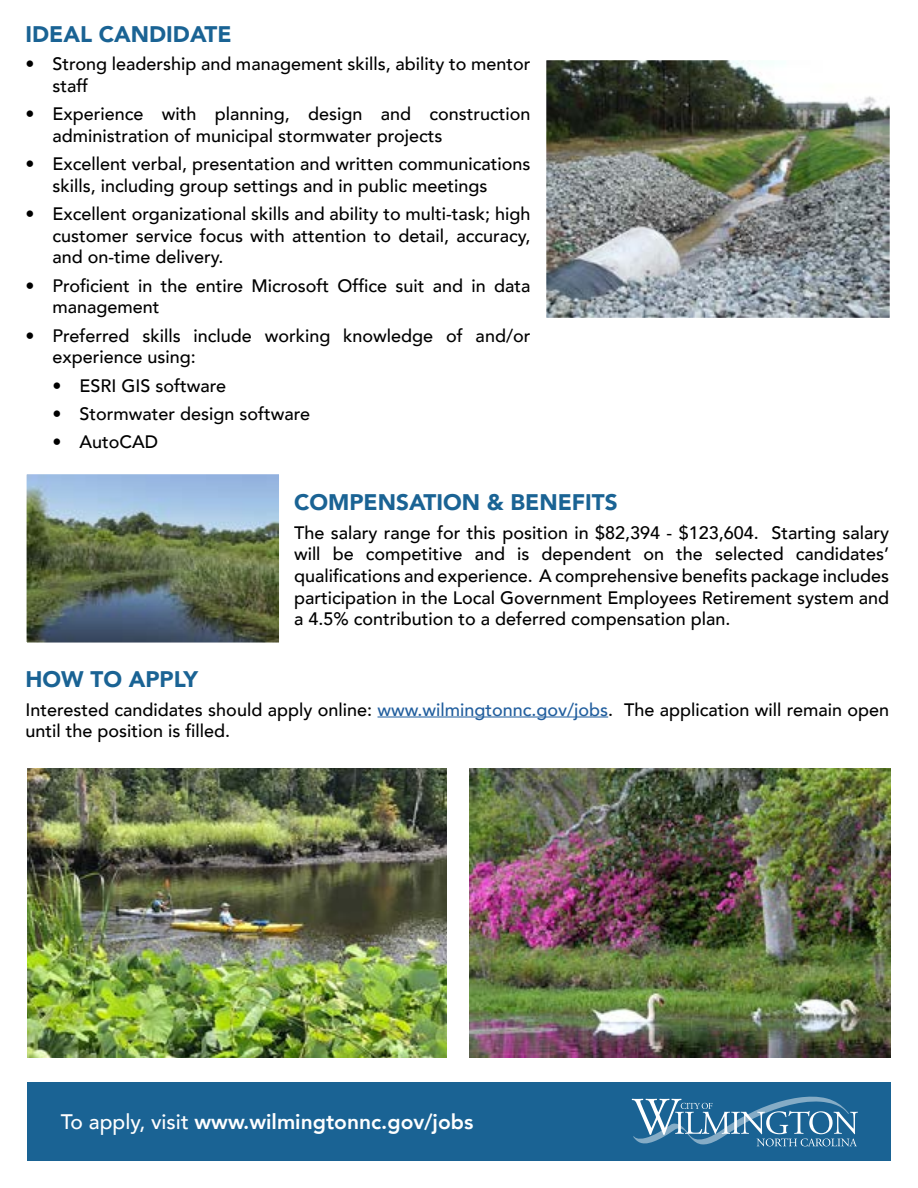
<style>
.page{position:relative;width:918px;height:1188px;background:#fff}
.page>*{position:absolute;margin:0;border:0;box-sizing:border-box;transform-origin:0 0}
.t1{font:900 22.5px "Avenir";color:#1a6394}
.t2{font:800 21px "Avenir";color:#fff}
.t3{font:500 18px/21.6px "Avenir";color:#000}
.s1{color:#215e9e}
.s2{font-weight:500}
</style>
<div class="page">
<hr style="left:378px;top:717px;width:230px;height:1px;background:#215e9e">
<div style="left:27px;top:1082px;width:864px;height:79px;background:#1a6394"></div>
<svg style="left:632px;top:1096px;width:226px;height:50px"></svg>
<img style="left:27px;top:769px;width:419px;height:288px">
<img style="left:26px;top:474px;width:253px;height:169px">
<img style="left:546px;top:60px;width:344px;height:258px">
<img style="left:470px;top:769px;width:421px;height:288px">
<p class="t1" style="left:26px;top:15px;width:208px">IDEAL CANDIDATE</p>
<p class="t3" style="left:52px;top:52px;width:479px;text-indent:-27px">• Strong leadership and management skills, ability to mentor staff</p>
<p class="t3" style="left:52px;top:102px;width:479px;text-indent:-27px">• Experience with planning, design and construction administration of municipal stormwater projects</p>
<p class="t3" style="left:52px;top:152px;width:479px;text-indent:-27px">• Excellent verbal, presentation and written communications skills, including group settings and in public meetings</p>
<p class="t3" style="left:52px;top:202px;width:479px;text-align:justify;text-indent:-27px">• Excellent organizational skills and ability to multi-task; high customer service focus with attention to detail, accuracy, and on-time delivery.</p>
<p class="t3" style="left:52px;top:274px;width:479px;text-indent:-27px">• Proficient in the entire Microsoft Office suit and in data management</p>
<p class="t3" style="left:52px;top:324px;width:479px;text-indent:-27px">• Preferred skills include working knowledge of and/or experience using:</p>
<p class="t3" style="left:52px;top:374px;width:175px">• ESRI GIS software</p>
<p class="t3" style="left:52px;top:402px;width:259px">• Stormwater design software</p>
<p class="t3" style="left:52px;top:430px;width:107px">• AutoCAD</p>
<p class="t1" style="left:294px;top:483px;width:325px">COMPENSATION &amp; BENEFITS</p>
<p class="t3" style="left:294px;top:521px;width:597px;text-align:justify">The salary range for this position in $82,394 - $123,604. Starting salary will be competitive and is dependent on the selected candidates’ qualifications and experience. A comprehensive benefits package includes participation in the Local Government Employees Retirement system and a 4.5% contribution to a deferred compensation plan.</p>
<p class="t1" style="left:26px;top:660px;width:174px">HOW TO APPLY</p>
<p class="t3" style="left:26px;top:698px;width:865px">Interested candidates should apply online: <span class="s1">www.wilmingtonnc.gov/jobs</span>. The application will remain open until the position is filled.</p>
<p class="t2" style="left:61px;top:1105px;width:414px"><span class="s2">To apply, visit</span> www.wilmingtonnc.gov/jobs</p>
</div>
